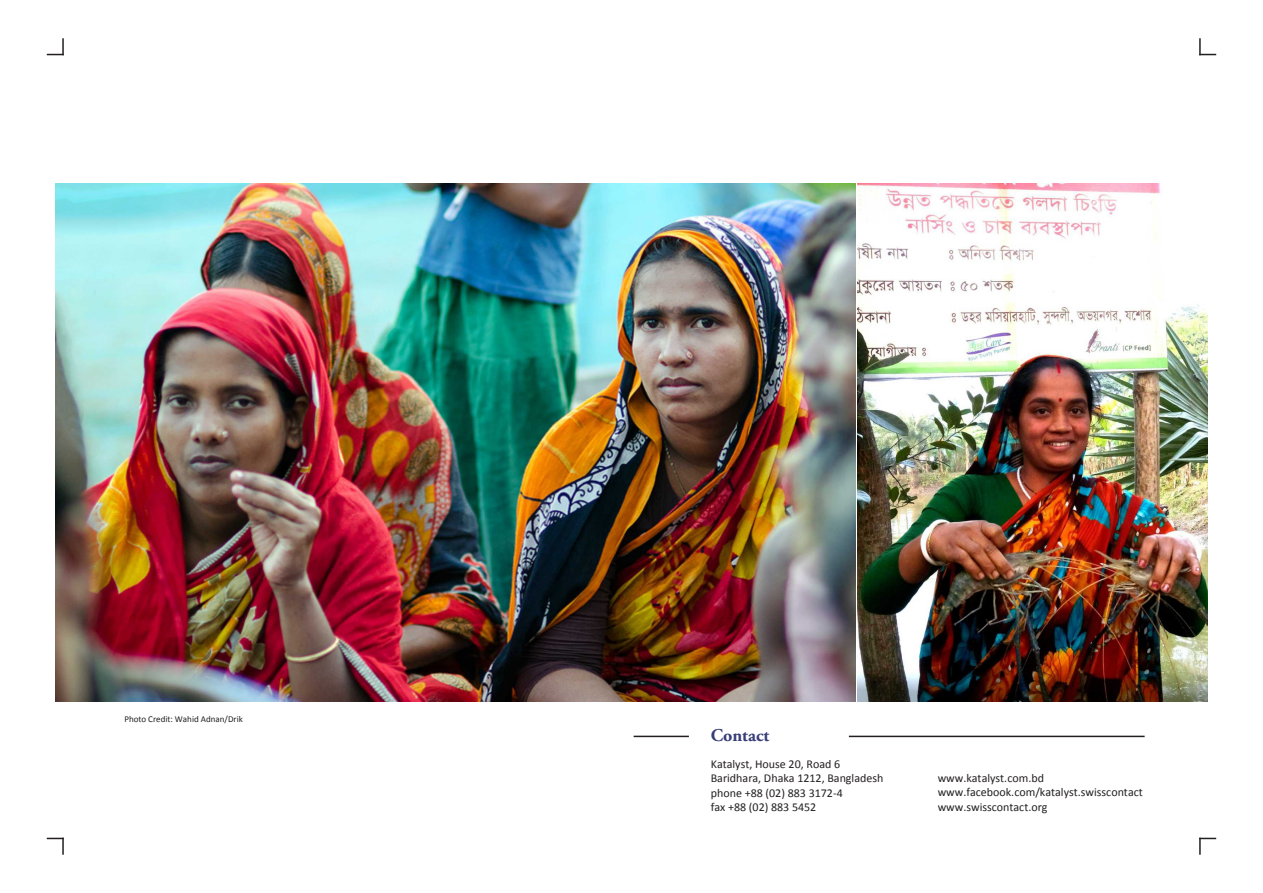
<style>
.page{position:relative;width:1263px;height:893px;background:#fff}
.page>*{position:absolute;margin:0;border:0;box-sizing:border-box;transform-origin:0 0}
.t1{font:700 18px "Adobe Garamond Pro";color:#373d77}
.t2{font:12px "Calibri";color:#231f20}
.t3{font:9px "Calibri";color:#231f20}
</style>
<div class="page">
<img style="left:858px;top:184px;width:350px;height:518px">
<svg style="left:47px;top:38px;width:17px;height:17px"></svg>
<svg style="left:47px;top:838px;width:17px;height:17px"></svg>
<svg style="left:1199px;top:38px;width:17px;height:17px"></svg>
<svg style="left:1199px;top:838px;width:17px;height:17px"></svg>
<hr style="left:634px;top:736px;width:55px;height:1px;background:#231f20">
<hr style="left:849px;top:736px;width:295px;height:1px;background:#231f20">
<img style="left:55px;top:184px;width:801px;height:518px">
<p class="t3" style="left:124px;top:713px;width:120px">Photo Credit: Wahid Adnan/Drik</p>
<p class="t1" style="left:711px;top:725px;width:60px">Contact</p>
<p class="t2" style="left:711px;top:756px;width:131px">Katalyst, House 20, Road 6</p>
<p class="t2" style="left:711px;top:771px;width:174px">Baridhara, Dhaka 1212, Bangladesh</p>
<p class="t2" style="left:711px;top:785px;width:133px">phone +88 (02) 883 3172-4</p>
<p class="t2" style="left:711px;top:800px;width:107px">fax +88 (02) 883 5452</p>
<p class="t2" style="left:938px;top:770px;width:108px">www.katalyst.com.bd</p>
<p class="t2" style="left:938px;top:785px;width:207px">www.facebook.com/katalyst.swisscontact</p>
<p class="t2" style="left:938px;top:799px;width:111px">www.swisscontact.org</p>
</div>
